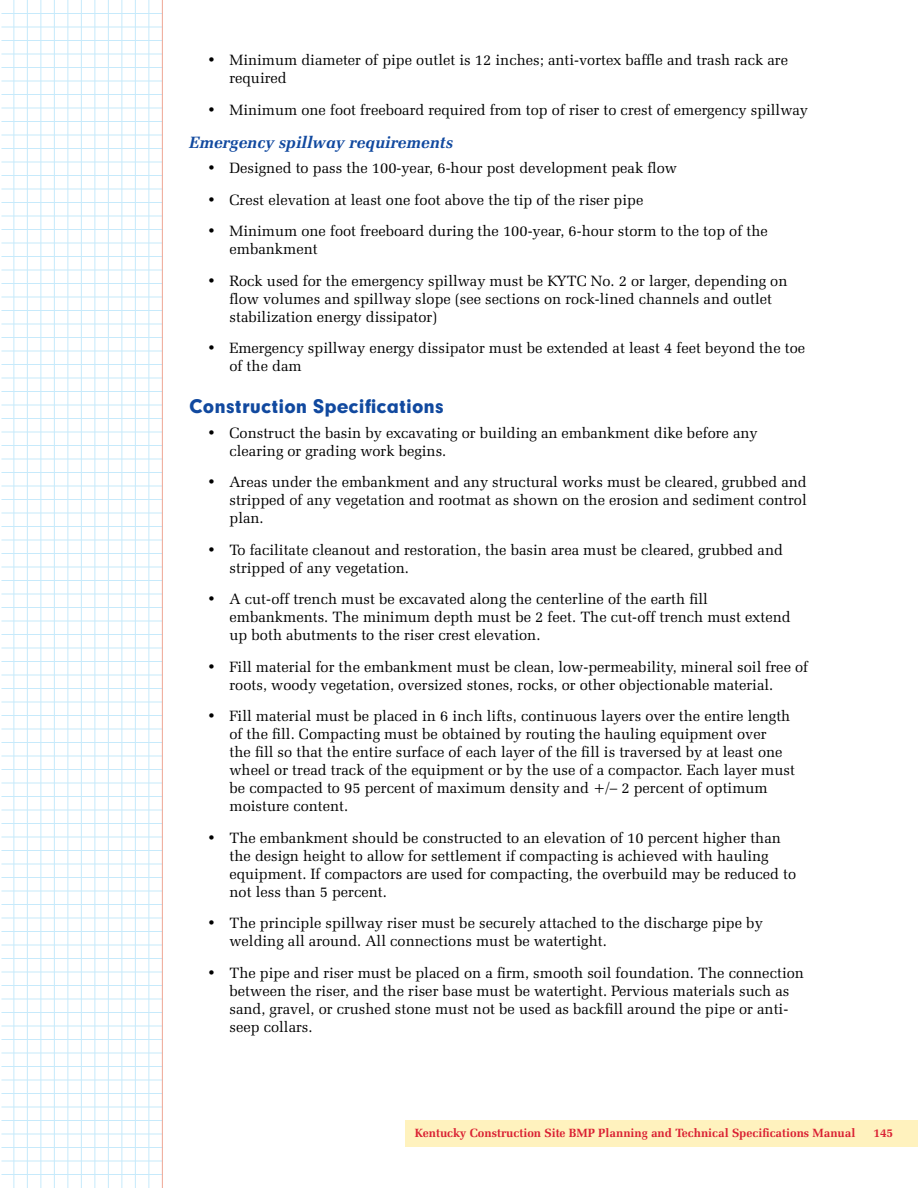
<style>
.page{position:relative;width:918px;height:1188px;background:#fff}
.page>*{position:absolute;margin:0;border:0;box-sizing:border-box;transform-origin:0 0}
.t1{font:18px "Geometric 706 BT Black B";color:#11499f}
.t2{font:italic 700 16.5px "Zapf Elliptical 711 BT";color:#11499f}
.t3{font:15px/18px "Zapf Elliptical 711 BT";color:#000}
.t4{font:700 12px "Zapf Elliptical 711 BT";color:#da2032}
</style>
<div class="page">
<hr style="left:2px;top:13px;width:160px;height:1px;background:#c7eafb">
<hr style="left:2px;top:27px;width:160px;height:1px;background:#c7eafb">
<hr style="left:2px;top:40px;width:160px;height:1px;background:#c7eafb">
<hr style="left:2px;top:54px;width:160px;height:1px;background:#c7eafb">
<hr style="left:2px;top:67px;width:160px;height:1px;background:#c7eafb">
<hr style="left:2px;top:81px;width:160px;height:1px;background:#c7eafb">
<hr style="left:2px;top:94px;width:160px;height:1px;background:#c7eafb">
<hr style="left:2px;top:108px;width:160px;height:1px;background:#c7eafb">
<hr style="left:2px;top:121px;width:160px;height:1px;background:#c7eafb">
<hr style="left:2px;top:135px;width:160px;height:1px;background:#c7eafb">
<hr style="left:2px;top:148px;width:160px;height:1px;background:#c7eafb">
<hr style="left:2px;top:162px;width:160px;height:1px;background:#c7eafb">
<hr style="left:2px;top:175px;width:160px;height:1px;background:#c7eafb">
<hr style="left:2px;top:189px;width:160px;height:1px;background:#c7eafb">
<hr style="left:2px;top:202px;width:160px;height:1px;background:#c7eafb">
<hr style="left:2px;top:216px;width:160px;height:1px;background:#c7eafb">
<hr style="left:2px;top:229px;width:160px;height:1px;background:#c7eafb">
<hr style="left:2px;top:243px;width:160px;height:1px;background:#c7eafb">
<hr style="left:2px;top:256px;width:160px;height:1px;background:#c7eafb">
<hr style="left:2px;top:270px;width:160px;height:1px;background:#c7eafb">
<hr style="left:2px;top:283px;width:160px;height:1px;background:#c7eafb">
<hr style="left:2px;top:297px;width:160px;height:1px;background:#c7eafb">
<hr style="left:2px;top:310px;width:160px;height:1px;background:#c7eafb">
<hr style="left:2px;top:324px;width:160px;height:1px;background:#c7eafb">
<hr style="left:2px;top:337px;width:160px;height:1px;background:#c7eafb">
<hr style="left:2px;top:351px;width:160px;height:1px;background:#c7eafb">
<hr style="left:2px;top:364px;width:160px;height:1px;background:#c7eafb">
<hr style="left:2px;top:378px;width:160px;height:1px;background:#c7eafb">
<hr style="left:2px;top:391px;width:160px;height:1px;background:#c7eafb">
<hr style="left:2px;top:405px;width:160px;height:1px;background:#c7eafb">
<hr style="left:2px;top:418px;width:160px;height:1px;background:#c7eafb">
<hr style="left:2px;top:432px;width:160px;height:1px;background:#c7eafb">
<hr style="left:2px;top:445px;width:160px;height:1px;background:#c7eafb">
<hr style="left:2px;top:459px;width:160px;height:1px;background:#c7eafb">
<hr style="left:2px;top:472px;width:160px;height:1px;background:#c7eafb">
<hr style="left:2px;top:486px;width:160px;height:1px;background:#c7eafb">
<hr style="left:2px;top:499px;width:160px;height:1px;background:#c7eafb">
<hr style="left:2px;top:513px;width:160px;height:1px;background:#c7eafb">
<hr style="left:2px;top:526px;width:160px;height:1px;background:#c7eafb">
<hr style="left:2px;top:540px;width:160px;height:1px;background:#c7eafb">
<hr style="left:2px;top:553px;width:160px;height:1px;background:#c7eafb">
<hr style="left:2px;top:567px;width:160px;height:1px;background:#c7eafb">
<hr style="left:2px;top:580px;width:160px;height:1px;background:#c7eafb">
<hr style="left:2px;top:594px;width:160px;height:1px;background:#c7eafb">
<hr style="left:2px;top:607px;width:160px;height:1px;background:#c7eafb">
<hr style="left:2px;top:621px;width:160px;height:1px;background:#c7eafb">
<hr style="left:2px;top:634px;width:160px;height:1px;background:#c7eafb">
<hr style="left:2px;top:648px;width:160px;height:1px;background:#c7eafb">
<hr style="left:2px;top:661px;width:160px;height:1px;background:#c7eafb">
<hr style="left:2px;top:675px;width:160px;height:1px;background:#c7eafb">
<hr style="left:2px;top:688px;width:160px;height:1px;background:#c7eafb">
<hr style="left:2px;top:702px;width:160px;height:1px;background:#c7eafb">
<hr style="left:2px;top:715px;width:160px;height:1px;background:#c7eafb">
<hr style="left:2px;top:729px;width:160px;height:1px;background:#c7eafb">
<hr style="left:2px;top:742px;width:160px;height:1px;background:#c7eafb">
<hr style="left:2px;top:756px;width:160px;height:1px;background:#c7eafb">
<hr style="left:2px;top:769px;width:160px;height:1px;background:#c7eafb">
<hr style="left:2px;top:783px;width:160px;height:1px;background:#c7eafb">
<hr style="left:2px;top:796px;width:160px;height:1px;background:#c7eafb">
<hr style="left:2px;top:810px;width:160px;height:1px;background:#c7eafb">
<hr style="left:2px;top:823px;width:160px;height:1px;background:#c7eafb">
<hr style="left:2px;top:837px;width:160px;height:1px;background:#c7eafb">
<hr style="left:2px;top:850px;width:160px;height:1px;background:#c7eafb">
<hr style="left:2px;top:864px;width:160px;height:1px;background:#c7eafb">
<hr style="left:2px;top:877px;width:160px;height:1px;background:#c7eafb">
<hr style="left:2px;top:891px;width:160px;height:1px;background:#c7eafb">
<hr style="left:2px;top:904px;width:160px;height:1px;background:#c7eafb">
<hr style="left:2px;top:918px;width:160px;height:1px;background:#c7eafb">
<hr style="left:2px;top:931px;width:160px;height:1px;background:#c7eafb">
<hr style="left:2px;top:945px;width:160px;height:1px;background:#c7eafb">
<hr style="left:2px;top:958px;width:160px;height:1px;background:#c7eafb">
<hr style="left:2px;top:972px;width:160px;height:1px;background:#c7eafb">
<hr style="left:2px;top:985px;width:160px;height:1px;background:#c7eafb">
<hr style="left:2px;top:999px;width:160px;height:1px;background:#c7eafb">
<hr style="left:2px;top:1012px;width:160px;height:1px;background:#c7eafb">
<hr style="left:2px;top:1026px;width:160px;height:1px;background:#c7eafb">
<hr style="left:2px;top:1039px;width:160px;height:1px;background:#c7eafb">
<hr style="left:2px;top:1053px;width:160px;height:1px;background:#c7eafb">
<hr style="left:2px;top:1066px;width:160px;height:1px;background:#c7eafb">
<hr style="left:2px;top:1080px;width:160px;height:1px;background:#c7eafb">
<hr style="left:2px;top:1093px;width:160px;height:1px;background:#c7eafb">
<hr style="left:2px;top:1107px;width:160px;height:1px;background:#c7eafb">
<hr style="left:2px;top:1120px;width:160px;height:1px;background:#c7eafb">
<hr style="left:2px;top:1134px;width:160px;height:1px;background:#c7eafb">
<hr style="left:2px;top:1147px;width:160px;height:1px;background:#c7eafb">
<hr style="left:2px;top:1161px;width:160px;height:1px;background:#c7eafb">
<hr style="left:2px;top:1174px;width:160px;height:1px;background:#c7eafb">
<div style="left:405px;top:1120px;width:513px;height:27px;background:#fff2be"></div>
<hr style="left:162px;top:0;width:1px;height:1188px;background:#eea795">
<hr style="left:148px;top:0;width:1px;height:1188px;background:#c7eafb">
<hr style="left:135px;top:0;width:1px;height:1188px;background:#c7eafb">
<hr style="left:122px;top:0;width:1px;height:1188px;background:#c7eafb">
<hr style="left:108px;top:0;width:1px;height:1188px;background:#c7eafb">
<hr style="left:94px;top:0;width:1px;height:1188px;background:#c7eafb">
<hr style="left:81px;top:0;width:1px;height:1188px;background:#c7eafb">
<hr style="left:68px;top:0;width:1px;height:1188px;background:#c7eafb">
<hr style="left:54px;top:0;width:1px;height:1188px;background:#c7eafb">
<hr style="left:40px;top:0;width:1px;height:1188px;background:#c7eafb">
<hr style="left:27px;top:0;width:1px;height:1188px;background:#c7eafb">
<hr style="left:14px;top:0;width:1px;height:1188px;background:#c7eafb">
<p class="t3" style="left:230px;top:51px;width:560px;text-indent:-22px">• Minimum diameter of pipe outlet is 12 inches; anti-vortex baffle and trash rack are required</p>
<p class="t3" style="left:207px;top:101px;width:602px">• Minimum one foot freeboard required from top of riser to crest of emergency spillway</p>
<p class="t2" style="left:189px;top:133px;width:266px">Emergency spillway requirements</p>
<p class="t3" style="left:207px;top:159px;width:471px">• Designed to pass the 100-year, 6-hour post development peak flow</p>
<p class="t3" style="left:207px;top:190px;width:438px">• Crest elevation at least one foot above the tip of the riser pipe</p>
<p class="t3" style="left:230px;top:222px;width:540px;text-indent:-22px">• Minimum one foot freeboard during the 100-year, 6-hour storm to the top of the embankment</p>
<p class="t3" style="left:230px;top:271px;width:559px;text-indent:-22px">• Rock used for the emergency spillway must be KYTC No. 2 or larger, depending on flow volumes and spillway slope (see sections on rock-lined channels and outlet stabilization energy dissipator)</p>
<p class="t3" style="left:230px;top:339px;width:577px;text-indent:-22px">• Emergency spillway energy dissipator must be extended at least 4 feet beyond the toe of the dam</p>
<p class="t1" style="left:189px;top:394px;width:257px">Construction Specifications</p>
<p class="t3" style="left:230px;top:423px;width:530px;text-indent:-22px">• Construct the basin by excavating or building an embankment dike before any clearing or grading work begins.</p>
<p class="t3" style="left:230px;top:473px;width:579px;text-align:justify;text-indent:-22px">• Areas under the embankment and any structural works must be cleared, grubbed and stripped of any vegetation and rootmat as shown on the erosion and sediment control plan.</p>
<p class="t3" style="left:230px;top:540px;width:555px;text-indent:-22px">• To facilitate cleanout and restoration, the basin area must be cleared, grubbed and stripped of any vegetation.</p>
<p class="t3" style="left:230px;top:590px;width:563px;text-indent:-22px">• A cut-off trench must be excavated along the centerline of the earth fill embankments. The minimum depth must be 2 feet. The cut-off trench must extend up both abutments to the riser crest elevation.</p>
<p class="t3" style="left:230px;top:657px;width:580px;text-indent:-22px">• Fill material for the embankment must be clean, low-permeability, mineral soil free of roots, woody vegetation, oversized stones, rocks, or other objectionable material.</p>
<p class="t3" style="left:230px;top:707px;width:567px;text-indent:-22px">• Fill material must be placed in 6 inch lifts, continuous layers over the entire length of the fill. Compacting must be obtained by routing the hauling equipment over<br>the fill so that the entire surface of each layer of the fill is traversed by at least one wheel or tread track of the equipment or by the use of a compactor. Each layer must be compacted to 95 percent of maximum density and +/– 2 percent of optimum moisture content.</p>
<p class="t3" style="left:230px;top:828px;width:568px;text-indent:-22px">• The embankment should be constructed to an elevation of 10 percent higher than the design height to allow for settlement if compacting is achieved with hauling equipment. If compactors are used for compacting, the overbuild may be reduced to not less than 5 percent.</p>
<p class="t3" style="left:230px;top:914px;width:535px;text-indent:-22px">• The principle spillway riser must be securely attached to the discharge pipe by welding all around. All connections must be watertight.</p>
<p class="t3" style="left:230px;top:963px;width:576px;text-indent:-22px">• The pipe and riser must be placed on a firm, smooth soil foundation. The connection between the riser, and the riser base must be watertight. Pervious materials such as sand, gravel, or crushed stone must not be used as backfill around the pipe or anti&shy;seep collars.</p>
<p class="t4" style="left:415px;top:1126px;width:442px">Kentucky Construction Site BMP Planning and Technical Specifications Manual</p>
<p class="t4" style="left:873px;top:1126px;width:21px">145</p>
</div>
